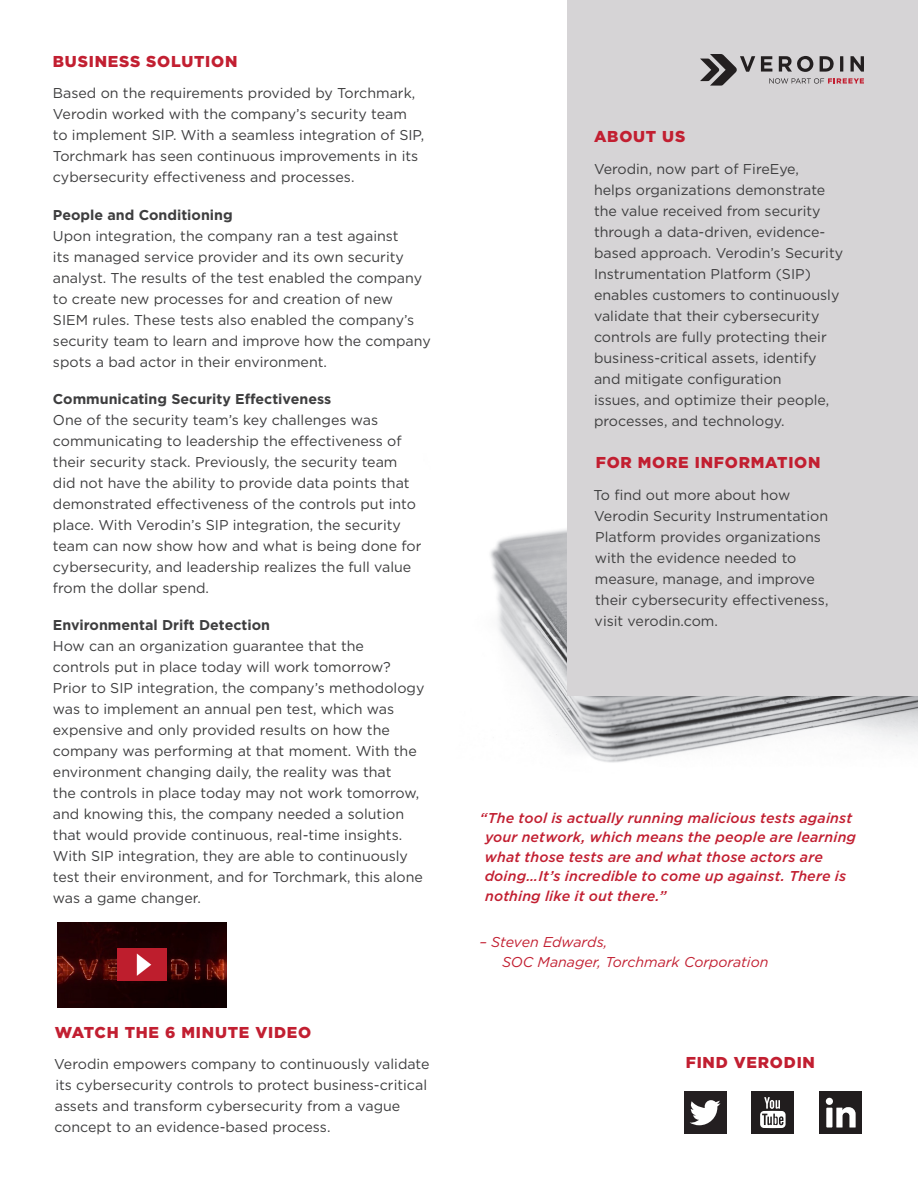
<style>
.page{position:relative;width:918px;height:1188px;background:#fff}
.page>*{position:absolute;margin:0;border:0;box-sizing:border-box;transform-origin:0 0}
.red_section_head_2{font:900 15.75px "Gotham";letter-spacing:.05em;color:#c21f31}
.body_copy{font:14.25px/21px "Gotham";color:#3e3e3f}
.quote_sentence{font:italic 500 14.25px/19.5px "Gotham";letter-spacing:.01em;color:#c21f31}
.quote_signature{font:italic 14.25px/19.5px "Gotham";color:#c21f31}
.s1{font-weight:700}
</style>
<div class="page">
<img style="left:490px;top:529px;width:428px;height:234px">
<div style="left:567px;top:0;width:351px;height:696px;background:#d6d4d6"></div>
<svg style="left:851px;top:56px;width:13px;height:16px"></svg>
<svg style="left:779px;top:56px;width:34px;height:16px"></svg>
<svg style="left:820px;top:56px;width:14px;height:16px"></svg>
<svg style="left:761px;top:56px;width:11px;height:16px"></svg>
<svg style="left:700px;top:54px;width:55px;height:32px"></svg>
<svg style="left:840px;top:56px;width:3px;height:16px"></svg>
<svg style="left:769px;top:78px;width:95px;height:6px"></svg>
<div style="left:819px;top:1091px;width:43px;height:43px;background:#211d1e"></div>
<div style="left:826px;top:1098px;width:7px;height:7px;background:#fff;border-radius:50%"></div>
<div style="left:826px;top:1108px;width:6px;height:20px;background:#fff"></div>
<svg style="left:836px;top:1107px;width:20px;height:21px"></svg>
<div style="left:752px;top:1091px;width:42px;height:43px;background:#211d1e"></div>
<svg style="left:760px;top:1097px;width:26px;height:31px"></svg>
<div style="left:684px;top:1091px;width:42px;height:42px;background:#241f21"></div>
<svg style="left:690px;top:1100px;width:31px;height:25px"></svg>
<img style="left:57px;top:922px;width:170px;height:85px">
<img style="left:118px;top:948px;width:49px;height:32px">
<p class="red_section_head_2" style="left:53px;top:50px;width:186px">BUSINESS SOLUTION</p>
<p class="body_copy" style="left:53px;top:83px;width:373px">Based on the requirements provided by Torchmark, Verodin worked with the company’s security team to implement SIP. With a seamless integration of SIP, Torchmark has seen continuous improvements in its cybersecurity effectiveness and processes.</p>
<p class="body_copy" style="left:53px;top:204px;width:379px"><span class="s1">People and Conditioning<br></span>Upon integration, the company ran a test against<br>its managed service provider and its own security analyst. The results of the test enabled the company to create new processes for and creation of new SIEM rules. These tests also enabled the company’s security team to learn and improve how the company spots a bad actor in their environment.</p>
<p class="body_copy" style="left:53px;top:388px;width:370px"><span class="s1">Communicating Security Effectiveness<br></span>One of the security team’s key challenges was communicating to leadership the effectiveness of their security stack. Previously, the security team did not have the ability to provide data points that demonstrated effectiveness of the controls put into place. With Verodin’s SIP integration, the security team can now show how and what is being done for cybersecurity, and leadership realizes the full value from the dollar spend.</p>
<p class="body_copy" style="left:53px;top:614px;width:373px"><span class="s1">Environmental Drift Detection<br></span>How can an organization guarantee that the controls put in place today will work tomorrow?<br>Prior to SIP integration, the company’s methodology was to implement an annual pen test, which was expensive and only provided results on how the company was performing at that moment. With the environment changing daily, the reality was that<br>the controls in place today may not work tomorrow, and knowing this, the company needed a solution that would provide continuous, real-time insights.<br>With SIP integration, they are able to continuously test their environment, and for Torchmark, this alone was a game changer.</p>
<p class="red_section_head_2" style="left:55px;top:1021px;width:258px">WATCH THE 6 MINUTE VIDEO</p>
<p class="body_copy" style="left:54px;top:1054px;width:377px">Verodin empowers company to continuously validate its cybersecurity controls to protect business-critical assets and transform cybersecurity from a vague concept to an evidence-based process.</p>
<p class="red_section_head_2" style="left:594px;top:126px;width:93px">ABOUT US</p>
<p class="body_copy" style="left:594px;top:158px;width:251px">Verodin, now part of FireEye,<br>helps organizations demonstrate the value received from security through a data-driven, evidence&shy;based approach. Verodin’s Security Instrumentation Platform (SIP) enables customers to continuously validate that their cybersecurity controls are fully protecting their business-critical assets, identify and mitigate configuration<br>issues, and optimize their people, processes, and technology.</p>
<p class="red_section_head_2" style="left:596px;top:452px;width:226px">FOR MORE INFORMATION</p>
<p class="body_copy" style="left:593px;top:484px;width:237px">To find out more about how<br>Verodin Security Instrumentation<br>Platform provides organizations with the evidence needed to measure, manage, and improve their cybersecurity effectiveness, visit verodin.com.</p>
<p class="quote_sentence" style="left:485px;top:808px;width:373px;text-indent:-5px">“The tool is actually running malicious tests against your network, which means the people are learning what those tests are and what those actors are doing…It’s incredible to come up against. There is nothing like it out there.”</p>
<p class="quote_signature" style="left:502px;top:932px;width:268px;text-indent:-23px">– Steven Edwards,<br>SOC Manager, Torchmark Corporation</p>
<p class="red_section_head_2" style="left:686px;top:1051px;width:131px">FIND VERODIN</p>
</div>
